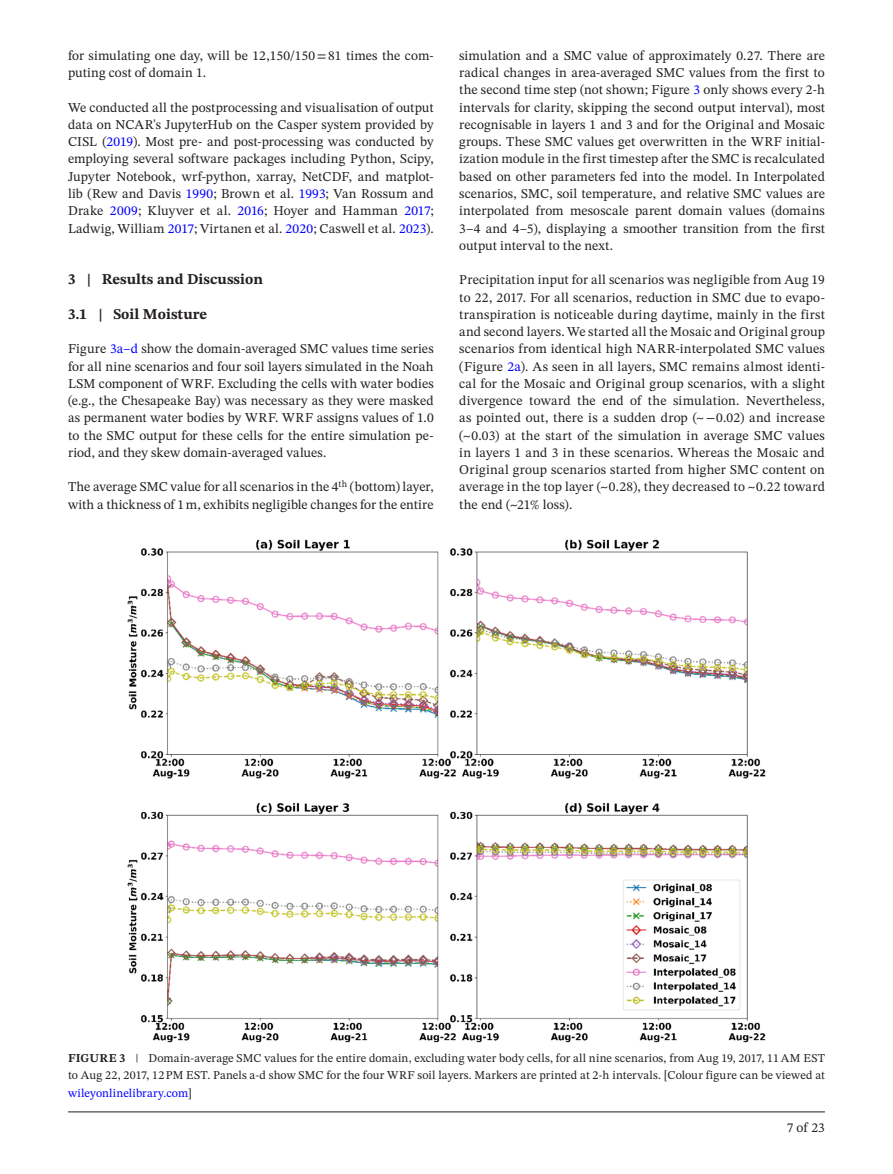
<style>
.page{position:relative;width:893px;height:1174px;background:#fff}
.page>*{position:absolute;margin:0;border:0;box-sizing:border-box;transform-origin:0 0}
.t1{font:700 15px "STIX Two Text";color:#231f20}
.t2{font:13.5px/17.2px "STIX Two Text";letter-spacing:.01em;color:#231f20;text-align:justify}
.t3{font:12px/17.2px "STIX Two Text";letter-spacing:.015em;color:#231f20;text-align:justify}
.s1{color:#00f}
.s2{font-family:"STIX"}
.s3{font-weight:700}
</style>
<div class="page">
<hr style="left:68px;top:1111px;width:757px;height:1px;background:#231f20">
<img style="left:127px;top:539px;width:639px;height:503px">
<p class="t2" style="left:68px;top:47px;width:367px">for simulating one day, will be 12,150/150=81 times the com&shy;puting cost of domain 1.</p>
<p class="t2" style="left:68px;top:98px;width:367px">We conducted all the postprocessing and visualisation of output data on NCAR's JupyterHub on the Casper system provided by CISL (<span class="s1">2019</span>). Most pre- and post-processing was conducted by employing several software packages including Python, Scipy, Jupyter Notebook, wrf-python, xarray, NetCDF, and matplot&shy;lib (Rew and Davis <span class="s1">1990</span>; Brown et al. <span class="s1">1993</span>; Van Rossum and Drake <span class="s1">2009</span>; Kluyver et al. <span class="s1">2016</span>; Hoyer and Hamman <span class="s1">2017</span>; Ladwig, William <span class="s1">2017</span>; Virtanen et al. <span class="s1">2020</span>; Caswell et al. <span class="s1">2023</span>).</p>
<p class="t1" style="left:68px;top:268px;width:197px">3 | Results and Discussion</p>
<p class="t1" style="left:68px;top:303px;width:141px">3.1 | Soil Moisture</p>
<p class="t2" style="left:68px;top:340px;width:367px">Figure <span class="s1">3a–d</span> show the domain-averaged SMC values time series for all nine scenarios and four soil layers simulated in the Noah LSM component of WRF. Excluding the cells with water bodies (e.g., the Chesapeake Bay) was necessary as they were masked as permanent water bodies by WRF. WRF assigns values of 1.0 to the SMC output for these cells for the entire simulation pe&shy;riod, and they skew domain-averaged values.</p>
<p class="t2" style="left:68px;top:478px;width:367px">The average SMC value for all scenarios in the 4<sup>th</sup> (bottom) layer, with a thickness of 1m, exhibits negligible changes for the entire</p>
<p class="t2" style="left:459px;top:47px;width:367px">simulation and a SMC value of approximately 0.27. There are radical changes in area-averaged SMC values from the first to the second time step (not shown; Figure <span class="s1">3</span> only shows every 2-h intervals for clarity, skipping the second output interval), most recognisable in layers 1 and 3 and for the Original and Mosaic groups. These SMC values get overwritten in the WRF initial&shy;ization module in the first timestep after the SMC is recalculated based on other parameters fed into the model. In Interpolated scenarios, SMC, soil temperature, and relative SMC values are interpolated from mesoscale parent domain values (domains 3–4 and 4–5), displaying a smoother transition from the first output interval to the next.</p>
<p class="t2" style="left:459px;top:271px;width:367px">Precipitation input for all scenarios was negligible from Aug 19 to 22, 2017. For all scenarios, reduction in SMC due to evapo&shy;transpiration is noticeable during daytime, mainly in the first and second layers. We started all the Mosaic and Original group scenarios from identical high NARR-interpolated SMC values (Figure <span class="s1">2a</span>). As seen in all layers, SMC remains almost identi&shy;cal for the Mosaic and Original group scenarios, with a slight divergence toward the end of the simulation. Nevertheless, as pointed out, there is a sudden drop (~<span class="s2">−</span>0.02) and increase (~0.03) at the start of the simulation in average SMC values in layers 1 and 3 in these scenarios. Whereas the Mosaic and Original group scenarios started from higher SMC content on average in the top layer (~0.28), they decreased to ~0.22 toward the end (~21% loss).</p>
<p class="t3" style="left:68px;top:1049px;width:758px"><span class="s3">FIGURE 3</span> | Domain-average SMC values for the entire domain, excluding water body cells, for all nine scenarios, from Aug 19, 2017, 11AM EST to Aug 22, 2017, 12PM EST. Panels a-d show SMC for the four WRF soil layers. Markers are printed at 2-h intervals. [Colour figure can be viewed at <span class="s1">wileyonlinelibrary.com</span>]</p>
<p class="t2" style="left:787px;top:1119px;width:40px">7 of 23</p>
</div>
